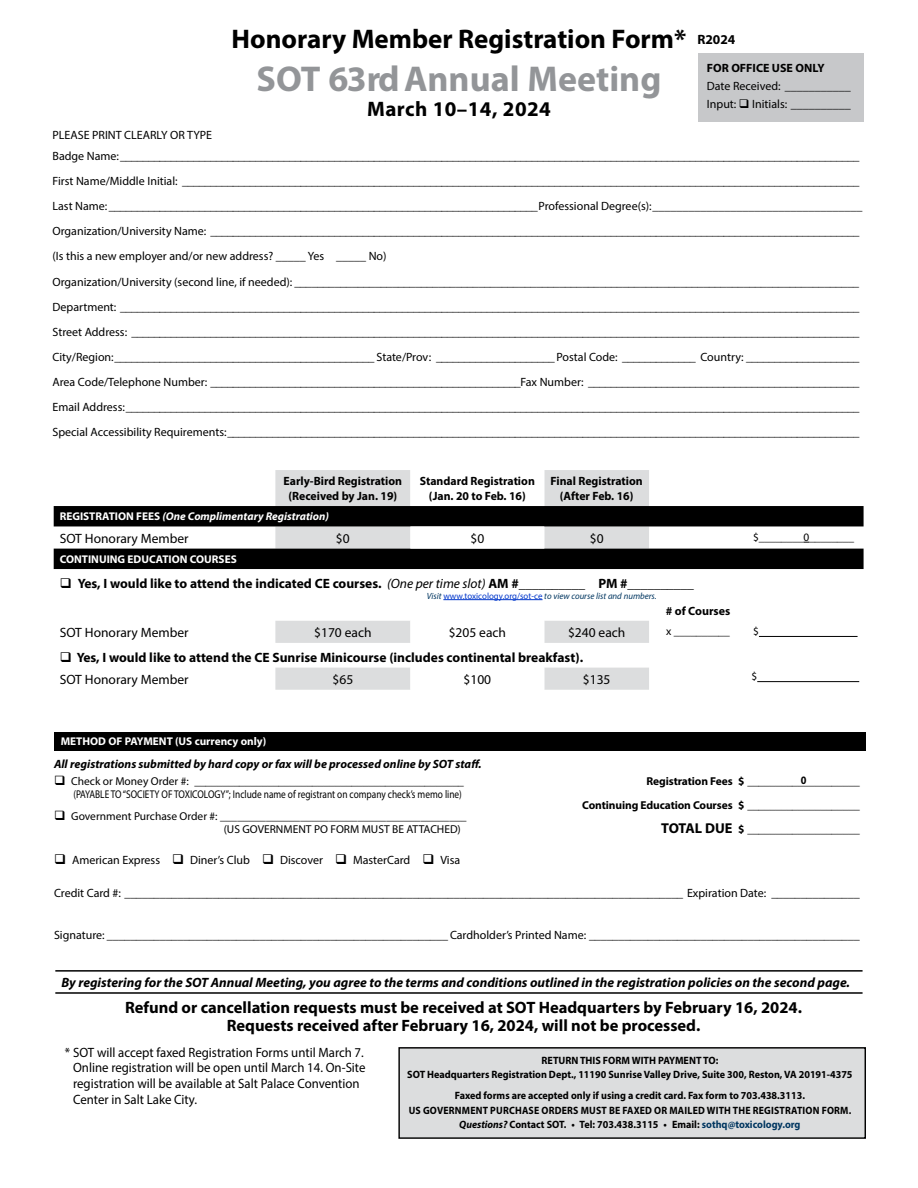
<style>
.page{position:relative;width:918px;height:1188px;background:#fff}
.page>*{position:absolute;margin:0;border:0;box-sizing:border-box;transform-origin:0 0}
.t1{font:700 36px "Myriad Pro";color:#939598}
.t2{font:700 27px "Myriad Pro";color:#000}
.t3{font:700 21px "Myriad Pro";letter-spacing:.02em;color:#000}
.t4{font:700 16.5px/18px "Myriad Pro";color:#000;text-align:center}
.t5{font:700 13.5px/22.2px "Myriad Pro";color:#000}
.t6{font:13.5px/15.8px "Myriad Pro";color:#000;scale:.95 1}
.t7{font:italic 700 13.5px "Myriad Pro";color:#000}
.t8{font:13.5px "Myriad Pro";color:#000}
.t9{font:12px/25.2px "Myriad Pro";color:#000}
.t10{font:700 12px/15px "Myriad Pro";color:#000;text-align:center}
.t11{font:italic 700 12px "Myriad Pro";color:#000}
.t12{font:11.4px "Myriad Pro";color:#000}
.t13{font:700 11.4px/24px "Myriad Pro";letter-spacing:-.01em;color:#000;text-align:right}
.t14{font:700 11.4px "Myriad Pro";letter-spacing:-.01em;color:#000;scale:.9 1}
.t15{font:11.25px "Myriad Pro";color:#000;scale:.83 1}
.t16{font:700 11.25px "Myriad Pro";color:#fff}
.t17{font:italic 700 11.25px "Myriad Pro";color:#fff}
.t18{font:700 10.65px/14.2px "Myriad Pro";color:#000;text-align:center;scale:.95 1}
.t19{font:italic 9px "Myriad Pro";color:#003660}
.s1{font-style:normal}
.s2{font-weight:400;font-style:italic}
.s3{font-weight:400}
.s4{font-style:normal;color:#0036cb}
.s5{font-size:14.4px}
.s6{font-style:italic}
.s7{color:#003660}
</style>
<div class="page">
<div style="left:698px;top:54px;width:166px;height:68px;background:#c7c8ca"></div>
<div style="left:54px;top:742px;width:812px;height:9px;background:#000"></div>
<div style="left:54px;top:732px;width:812px;height:14px;background:#000"></div>
<hr style="left:55px;top:970px;width:808px;height:2px;background:#000">
<hr style="left:55px;top:992px;width:808px;height:2px;background:#000">
<div style="left:399px;top:1048px;width:466px;height:90px;background:#dcddde"></div>
<div style="left:398px;top:1047px;width:468px;height:92px;border:1px solid #000"></div>
<svg style="left:275px;top:470px;width:374px;height:220px;fill:#dcddde"></svg>
<svg style="left:54px;top:506px;width:810px;height:63px;fill:#000"></svg>
<svg style="left:410px;top:470px;width:134px;height:220px"></svg>
<div style="left:60px;top:575px;width:798px;height:18px;background:#fff"></div>
<hr style="left:759px;top:636px;width:99px;height:1px;background:#000">
<hr style="left:757px;top:681px;width:102px;height:1px;background:#000">
<hr style="left:443px;top:599px;width:100px;height:1px;background:#0036cb">
<h2 class="t2" style="left:232px;top:21px;width:456px">Honorary Member Registration Form*</h2>
<h1 class="t1" style="left:257px;top:55px;width:406px">SOT 63rd Annual Meeting</h1>
<h3 class="t3" style="left:367px;top:96px;width:185px">March 10–14, 2024</h3>
<p class="t5" style="left:698px;top:28px;width:39px">R2024</p>
<p class="t10" style="left:707px;top:60px;width:119px">FOR OFFICE USE ONLY</p>
<p class="t9" style="left:707px;top:76px;width:145px;line-height:18px">Date Received: ___________<br>Input: ❑ Initials: __________</p>
<p class="t9" style="left:52px;top:124px;width:808px;line-height:21px">PLEASE PRINT CLEARLY OR TYPE<br>Badge Name:___________________________________________________________________________________________________________________________________</p>
<p class="t9" style="left:52px;top:168px;width:811px">First Name/Middle Initial: ________________________________________________________________________________________________________________________ Last Name:____________________________________________________________________________Professional Degree(s):___________________________________ Organization/University Name: ___________________________________________________________________________________________________________________ (Is this a new employer and/or new address? _____ Yes _____ No)<br>Organization/University (second line, if needed): __________________________________________________________________________________________________ Department: ___________________________________________________________________________________________________________________________________ Street Address: _________________________________________________________________________________________________________________________________ City/Region:______________________________________________ State/Prov: _____________________ Postal Code: _____________ Country: ____________________ Area Code/Telephone Number: _______________________________________________________Fax Number: ________________________________________________ Email Address:__________________________________________________________________________________________________________________________________ Special Accessibility Requirements:________________________________________________________________________________________________________________</p>
<p class="t10" style="left:284px;top:473px;width:120px">Early-Bird Registration (Received by Jan. 19)</p>
<p class="t10" style="left:420px;top:473px;width:117px">Standard Registration (Jan. 20 to Feb. 16)</p>
<p class="t10" style="left:551px;top:473px;width:94px">Final Registration (After Feb. 16)</p>
<p class="t17" style="left:60px;top:509px;width:271px"><span class="s1">REGISTRATION FEES</span> (One Complimentary Registration)</p>
<p class="t8" style="left:60px;top:530px;width:130px">SOT Honorary Member</p>
<p class="t8" style="left:336px;top:530px;width:15px">$0</p>
<p class="t8" style="left:470px;top:530px;width:15px">$0</p>
<p class="t8" style="left:590px;top:530px;width:15px">$0</p>
<p class="t12" style="left:753px;top:530px;width:103px">$________0________</p>
<p class="t16" style="left:60px;top:552px;width:179px">CONTINUING EDUCATION COURSES</p>
<p class="t5" style="left:60px;top:572px;width:636px">❑ Yes, I would like to attend the indicated CE courses. <span class="s2">(One per time slot)</span> AM #__________ PM #__________</p>
<p class="t10" style="left:666px;top:603px;width:66px"># of Courses</p>
<p class="t8" style="left:60px;top:624px;width:130px">SOT Honorary Member</p>
<p class="t8" style="left:314px;top:624px;width:59px">$170 each</p>
<p class="t8" style="left:449px;top:624px;width:59px">$205 each</p>
<p class="t8" style="left:568px;top:624px;width:59px">$240 each</p>
<p class="t12" style="left:666px;top:624px;width:65px">x __________</p>
<p class="t12" style="left:753px;top:624px;width:7px">$</p>
<p class="t5" style="left:60px;top:646px;width:525px">❑ Yes, I would like to attend the CE Sunrise Minicourse (includes continental breakfast).<br><span class="s3">SOT Honorary Member</span></p>
<p class="t19" style="left:427px;top:590px;width:231px">Visit <span class="s4">www.toxicology.org/sot-ce</span> to view course list and numbers.</p>
<p class="t8" style="left:333px;top:671px;width:22px">$65</p>
<p class="t8" style="left:464px;top:671px;width:29px">$100</p>
<p class="t8" style="left:583px;top:671px;width:29px">$135</p>
<p class="t12" style="left:751px;top:670px;width:7px">$</p>
<p class="t16" style="left:61px;top:734px;width:207px">METHOD OF PAYMENT (US currency only)</p>
<p class="t11" style="left:54px;top:756px;width:429px">All registrations submitted by hard copy or fax will be processed online by SOT staff.</p>
<p class="t12" style="left:54px;top:775px;width:412px">❑ Check or Money Order #: ________________________________________________</p>
<p class="t12" style="left:54px;top:810px;width:414px">❑ Government Purchase Order #: ___________________________________________</p>
<p class="t14" style="left:801px;top:773px;width:8px">0</p>
<p class="t13" style="left:582px;top:768px;width:279px">Registration Fees $ ____________________<br>Continuing Education Courses $ ____________________</p>
<p class="t15" style="left:73px;top:788px;width:470px">(PAYABLE TO “SOCIETY OF TOXICOLOGY”; Include name of registrant on company check’s memo line)</p>
<p class="t12" style="left:224px;top:822px;width:239px">(US GOVERNMENT PO FORM MUST BE ATTACHED)</p>
<p class="t13" style="left:661px;top:816px;width:200px"><span class="s5">TOTAL DUE</span> $ ____________________</p>
<p class="t9" style="left:54px;top:847px;width:408px">❑ American Express ❑ Diner’s Club ❑ Discover ❑ MasterCard ❑ Visa</p>
<p class="t9" style="left:54px;top:880px;width:807px">Credit Card #: _______________________________________________________________________________________________ Expiration Date: _______________</p>
<p class="t9" style="left:54px;top:923px;width:807px">Signature: __________________________________________________________ Cardholder’s Printed Name: ______________________________________________</p>
<p class="t7" style="left:61px;top:974px;width:790px">By registering for the SOT Annual Meeting, you agree to the terms and conditions outlined in the registration policies on the second page.</p>
<h3 class="t4" style="left:125px;top:998px;width:678px">Refund or cancellation requests must be received at SOT Headquarters by February 16, 2024.<br>Requests received after February 16, 2024, will not be processed.</h3>
<p class="t6" style="left:73px;top:1044px;width:309px;text-indent:-8px">* SOT will accept faxed Registration Forms until March 7.<br>Online registration will be open until March 14. On-Site registration will be available at Salt Palace Convention Center in Salt Lake City.</p>
<p class="t18" style="left:407px;top:1053px;width:470px">RETURN THIS FORM WITH PAYMENT TO:<br>SOT Headquarters Registration Dept., 11190 Sunrise Valley Drive, Suite 300, Reston, VA 20191-4375</p>
<p class="t18" style="left:409px;top:1088px;width:467px">Faxed forms are accepted only if using a credit card. Fax form to 703.438.3113.<br>US GOVERNMENT PURCHASE ORDERS MUST BE FAXED OR MAILED WITH THE REGISTRATION FORM.<br><span class="s6">Questions?</span> Contact SOT. • Tel: 703.438.3115 • Email: <span class="s7">sothq@toxicology.org</span></p>
</div>
